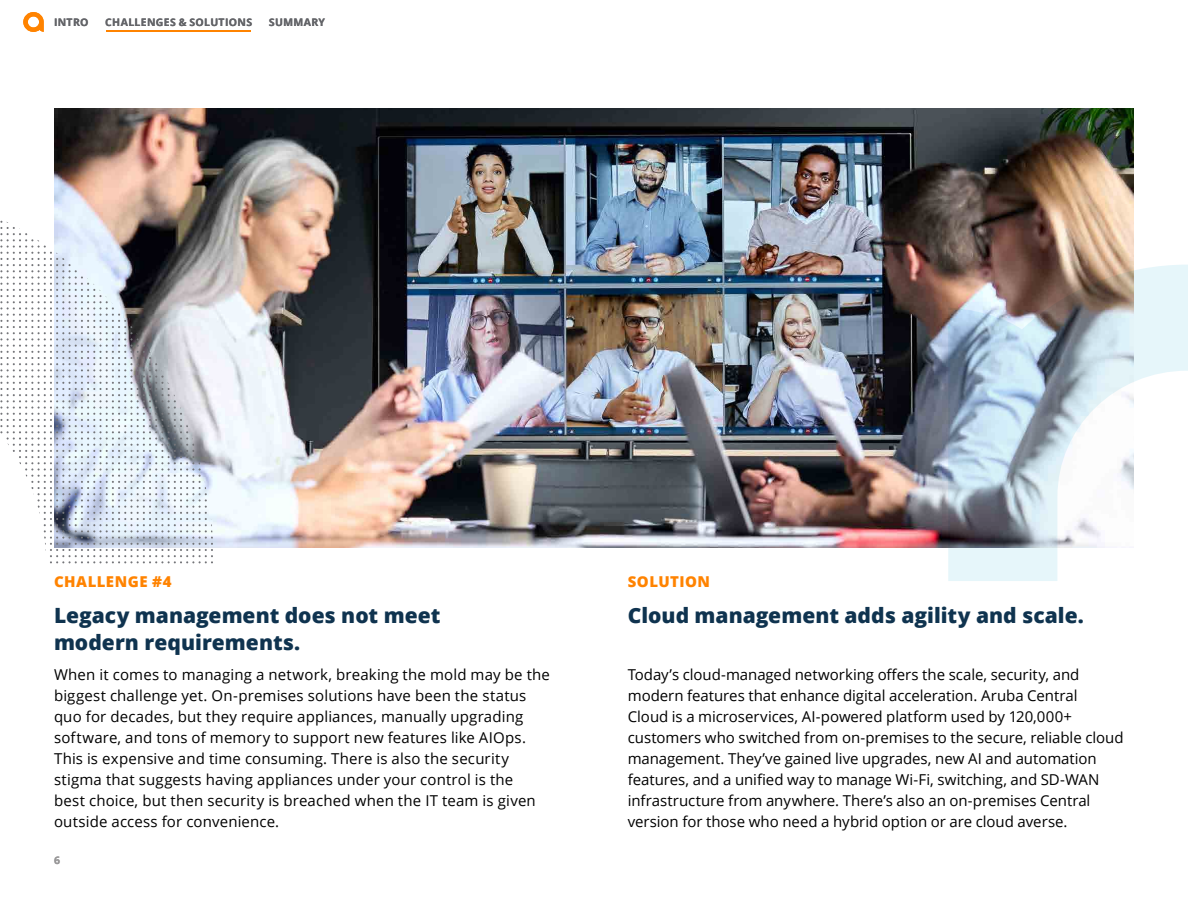
<style>
.page{position:relative;width:1188px;height:918px;background:#fff}
.page>*{position:absolute;margin:0;border:0;box-sizing:border-box;transform-origin:0 0}
.t1{font:800 21px/27px "Open Sans";color:#0f334f}
.t2{font:15px/21px "Open Sans";letter-spacing:.005em;color:#000}
.t3{font:800 15px "Open Sans";letter-spacing:.03em;color:#ff8300}
.t4{font:700 10.5px "Open Sans";letter-spacing:.03em;color:#646569}
.t5{font:700 10.5px "Open Sans";color:#999899}
</style>
<div class="page">
<svg style="left:23px;top:12px;width:21px;height:20px"></svg>
<hr style="left:107px;top:30px;width:144px;height:2px;background:#ff8300">
<img style="left:54px;top:108px;width:1080px;height:439px">
<svg style="left:0;top:221px;width:213px;height:342px"></svg>
<img style="left:948px;top:265px;width:240px;height:316px">
<p class="t4" style="left:54px;top:15px;width:36px">INTRO</p>
<p class="t4" style="left:105px;top:15px;width:148px">CHALLENGES &amp; SOLUTIONS</p>
<p class="t4" style="left:269px;top:15px;width:58px">SUMMARY</p>
<p class="t3" style="left:54px;top:570px;width:119px">CHALLENGE #4</p>
<h1 class="t1" style="left:54px;top:601px;width:388px">Legacy management does not meet modern requirements.</h1>
<p class="t2" style="left:54px;top:664px;width:498px">When it comes to managing a network, breaking the mold may be the biggest challenge yet. On-premises solutions have been the status quo for decades, but they require appliances, manually upgrading software, and tons of memory to support new features like AIOps.<br>This is expensive and time consuming. There is also the security stigma that suggests having appliances under your control is the<br>best choice, but then security is breached when the IT team is given outside access for convenience.</p>
<p class="t5" style="left:54px;top:853px;width:7px">6</p>
<p class="t3" style="left:628px;top:570px;width:84px">SOLUTION</p>
<h1 class="t1" style="left:628px;top:601px;width:458px">Cloud management adds agility and scale.</h1>
<p class="t2" style="left:628px;top:664px;width:497px">Today’s cloud-managed networking offers the scale, security, and modern features that enhance digital acceleration. Aruba Central<br>Cloud is a microservices, AI-powered platform used by 120,000+ customers who switched from on-premises to the secure, reliable cloud management. They’ve gained live upgrades, new AI and automation features, and a unified way to manage Wi-Fi, switching, and SD-WAN infrastructure from anywhere. There’s also an on-premises Central version for those who need a hybrid option or are cloud averse.</p>
</div>
